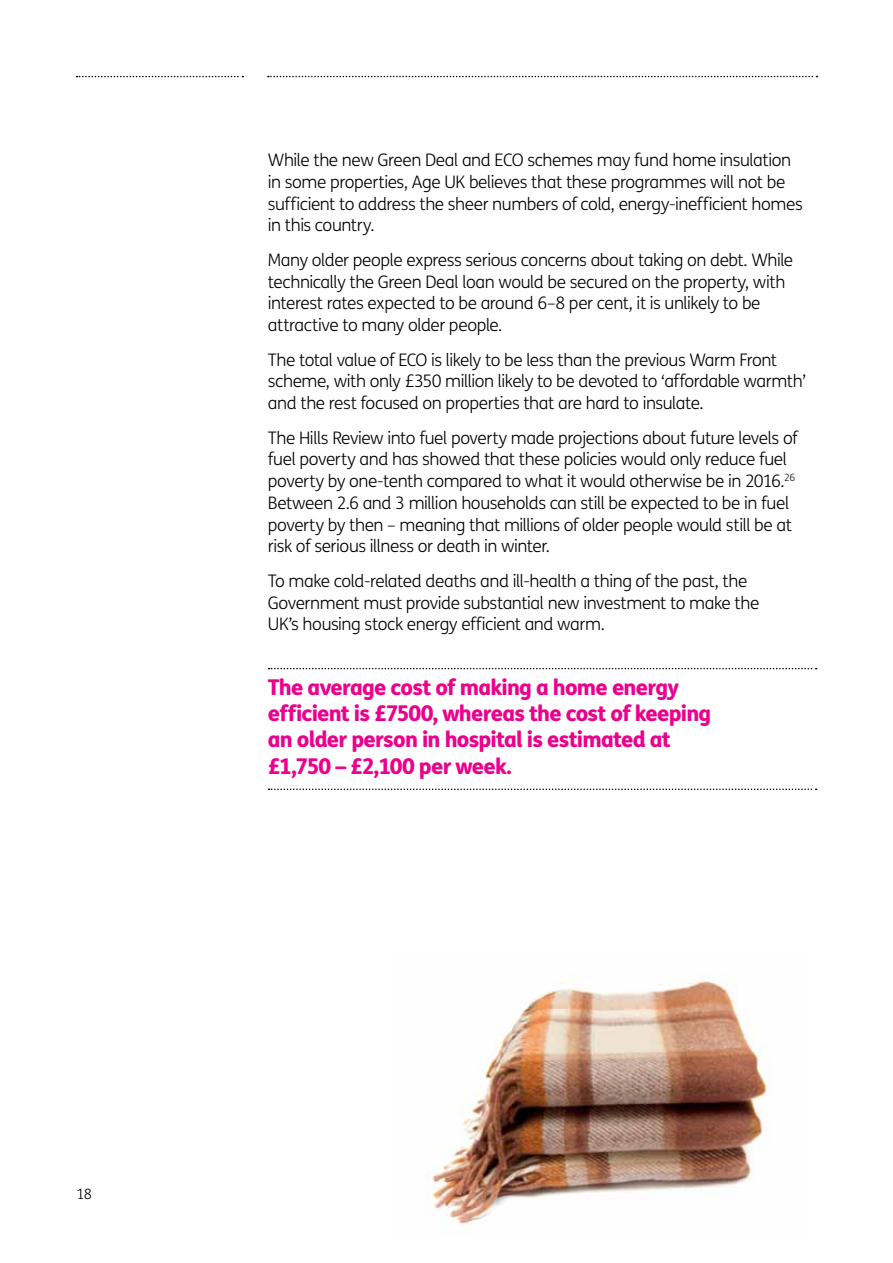
<style>
.page{position:relative;width:893px;height:1263px;background:#fff}
.page>*{position:absolute;margin:0;border:0;box-sizing:border-box;transform-origin:0 0}
.t1{font:800 21.75px/26.2px "FS Me";letter-spacing:-.035em;color:#ec008c}
.t2{font:300 17.25px/21.8px "FS Me";letter-spacing:-.025em;color:#000}
.t3{font:300 14.25px "FS Me";color:#000}
</style>
<div class="page">
<svg style="left:77px;top:76px;width:166px;height:1px"></svg>
<svg style="left:268px;top:76px;width:549px;height:1px"></svg>
<svg style="left:269px;top:668px;width:548px;height:1px"></svg>
<svg style="left:269px;top:788px;width:548px;height:2px"></svg>
<img style="left:426px;top:980px;width:345px;height:245px">
<p class="t3" style="left:77px;top:1184px;width:17px">18</p>
<p class="t2" style="left:268px;top:149px;width:536px">While the new Green Deal and ECO schemes may fund home insulation in some properties, Age UK believes that these programmes will not be sufficient to address the sheer numbers of cold, energy-inefficient homes in this country.</p>
<p class="t2" style="left:268px;top:248px;width:527px">Many older people express serious concerns about taking on debt. While technically the Green Deal loan would be secured on the property, with interest rates expected to be around 6–8 per cent, it is unlikely to be attractive to many older people.</p>
<p class="t2" style="left:268px;top:348px;width:540px">The total value of ECO is likely to be less than the previous Warm Front scheme, with only £350 million likely to be devoted to ‘affordable warmth’ and the rest focused on properties that are hard to insulate.</p>
<p class="t2" style="left:268px;top:426px;width:531px">The Hills Review into fuel poverty made projections about future levels of fuel poverty and has showed that these policies would only reduce fuel poverty by one-tenth compared to what it would otherwise be in 2016.<sup>26<br></sup>Between 2.6 and 3 million households can still be expected to be in fuel poverty by then – meaning that millions of older people would still be at risk of serious illness or death in winter.</p>
<p class="t2" style="left:268px;top:569px;width:493px">To make cold-related deaths and ill-health a thing of the past, the<br>Government must provide substantial new investment to make the<br>UK’s housing stock energy efficient and warm.</p>
<p class="t1" style="left:268px;top:673px;width:445px">The average cost of making a home energy efficient is £7500, whereas the cost of keeping an older person in hospital is estimated at £1,750 – £2,100 per week.</p>
</div>
